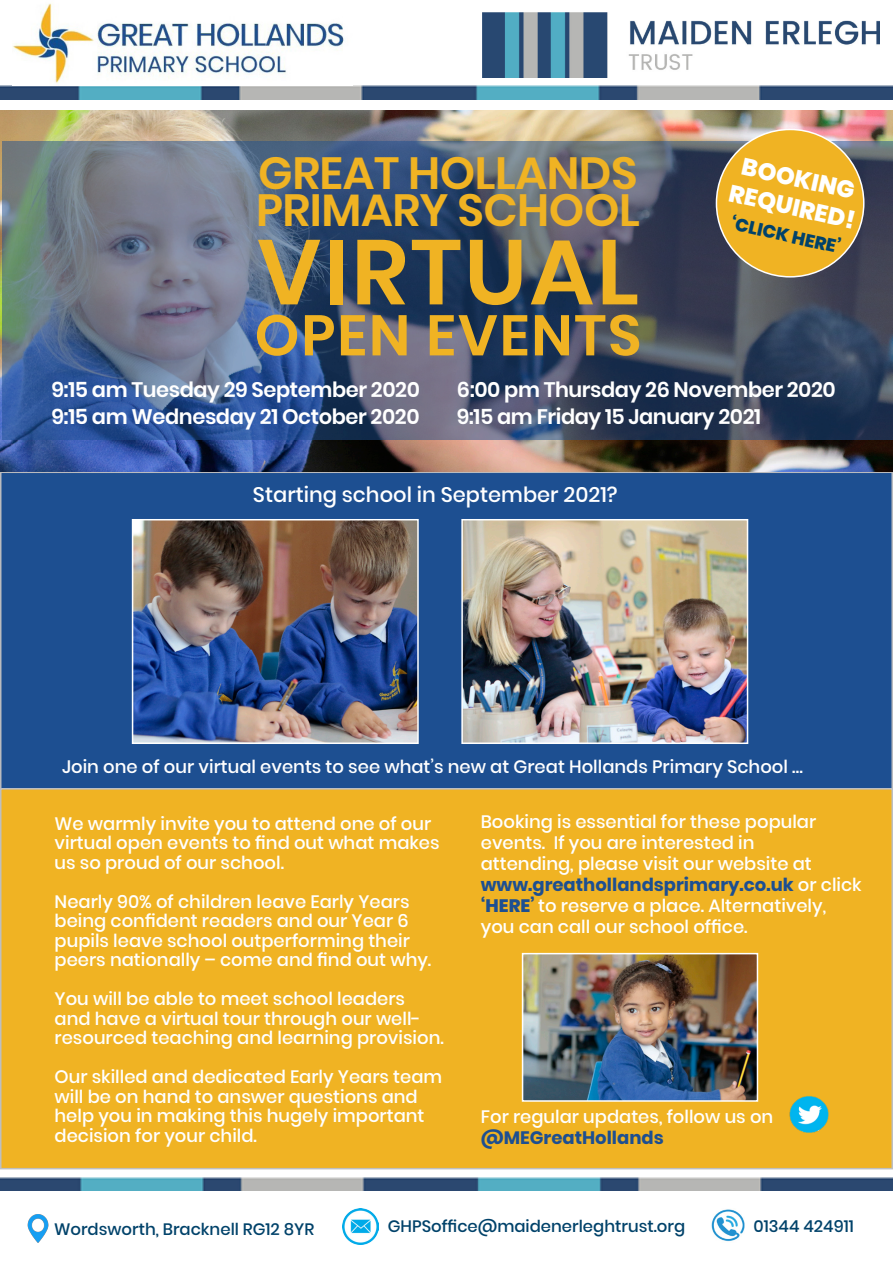
<style>
.page{position:relative;width:893px;height:1263px;background:#fff}
.page>*{position:absolute;margin:0;border:0;box-sizing:border-box;transform-origin:0 0}
.t1{font:600 91.5px "Poppins";letter-spacing:.03em;color:#f0b323}
.t2{font:600 57px "Poppins";letter-spacing:.03em;color:#f0b323}
.t3{font:600 45px "Poppins";letter-spacing:-.01em;color:#f0b323}
.t4{font:800 24px/28.8px "Poppins";color:#fff}
.t5{font:600 21px "Poppins";letter-spacing:-.02em;color:#fff}
.t6{font:500 21px "Poppins";color:#fff}
.t7{font:500 18px/19.5px "Poppins";color:#fff}
.t8{font:700 18px "Poppins";color:#1d4f91}
.t9{font:800 18px "Poppins";color:#01426a}
.t10{font:500 16.5px "Poppins";color:#01426a}
.s1{font-weight:700;color:#1d4f91}
.s2{font-weight:800;color:#1d4f91}
</style>
<div class="page">
<div style="left:1px;top:472px;width:891px;height:317px;background:#1d4f91"></div>
<div style="left:0;top:471px;width:893px;height:318px;border:2px solid #babbbe"></div>
<img style="left:0;top:110px;width:893px;height:361px">
<div style="left:1px;top:789px;width:891px;height:380px;background:#f0b323"></div>
<div style="left:0;top:788px;width:893px;height:381px;border:2px solid #bebfc1"></div>
<img style="left:135px;top:522px;width:281px;height:219px">
<div style="left:132px;top:519px;width:287px;height:225px;border:2px solid #fff"></div>
<img style="left:464px;top:522px;width:281px;height:219px">
<div style="left:461px;top:519px;width:287px;height:225px;border:2px solid #fff"></div>
<img style="left:790px;top:1096px;width:38px;height:37px">
<img style="left:525px;top:956px;width:230px;height:143px">
<div style="left:522px;top:953px;width:236px;height:149px;border:2px solid #fff"></div>
<img style="left:0;top:1178px;width:893px;height:13px">
<img style="left:0;top:86px;width:893px;height:13px">
<img style="left:27px;top:1214px;width:22px;height:29px">
<img style="left:342px;top:1208px;width:36px;height:37px">
<img style="left:711px;top:1209px;width:34px;height:33px">
<svg style="left:2px;top:142px;width:891px;height:298px;background:#495974"></svg>
<img style="left:482px;top:13px;width:397px;height:64px">
<div style="left:716px;top:129px;width:148px;height:148px;background:#f0b323;border-radius:50%"></div>
<img style="left:13px;top:3px;width:332px;height:81px">
<p class="t3" style="left:258px;top:147px;width:381px">GREAT HOLLANDS</p>
<p class="t3" style="left:256px;top:185px;width:385px">PRIMARY SCHOOL</p>
<p class="t1" style="left:257px;top:219px;width:384px">VIRTUAL</p>
<p class="t2" style="left:255px;top:302px;width:388px">OPEN EVENTS</p>
<p class="t5" style="left:51px;top:377px;width:370px">9:15 am Tuesday 29 September 2020</p>
<p class="t5" style="left:457px;top:377px;width:380px">6:00 pm Thursday 26 November 2020</p>
<p class="t5" style="left:51px;top:404px;width:370px">9:15 am Wednesday 21 October 2020</p>
<p class="t5" style="left:457px;top:404px;width:306px">9:15 am Friday 15 January 2021</p>
<p class="t4" style="left:738px;top:151px;width:130px;rotate:12deg">BOOKING<br>REQUIRED!</p>
<p class="t9" style="left:734px;top:212px;width:114px;rotate:13deg">‘CLICK HERE’</p>
<p class="t6" style="left:253px;top:482px;width:366px">Starting school in September 2021?</p>
<p class="t7" style="left:62px;top:757px;width:742px">Join one of our virtual events to see what’s new at Great Hollands Primary School …</p>
<p class="t7" style="left:55px;top:814px;width:387px">We warmly invite you to attend one of our virtual open events to find out what makes us so proud of our school.</p>
<p class="t7" style="left:55px;top:892px;width:378px">Nearly 90% of children leave Early Years being confident readers and our Year 6 pupils leave school outperforming their peers nationally – come and find out why.</p>
<p class="t7" style="left:55px;top:989px;width:391px">You will be able to meet school leaders and have a virtual tour through our well&shy;resourced teaching and learning provision.</p>
<p class="t7" style="left:55px;top:1067px;width:389px">Our skilled and dedicated Early Years team will be on hand to answer questions and help you in making this hugely important decision for your child.</p>
<p class="t7" style="left:481px;top:812px;width:337px">Booking is essential for these popular</p>
<p class="t7" style="left:481px;top:833px;width:382px;line-height:21px">events. If you are interested in<br>attending, please visit our website at <span class="s1">www.greathollandsprimary.co.uk</span> or click <span class="s2">‘HERE’</span> to reserve a place. Alternatively, you can call our school office.</p>
<p class="t7" style="left:481px;top:1107px;width:294px">For regular updates, follow us on</p>
<p class="t8" style="left:481px;top:1127px;width:184px">@MEGreatHollands</p>
<p class="t10" style="left:54px;top:1220px;width:262px">Wordsworth, Bracknell RG12 8YR</p>
<p class="t10" style="left:388px;top:1216px;width:299px">GHPSoffice@maidenerleghtrust.org</p>
<p class="t10" style="left:753px;top:1216px;width:102px">01344 424911</p>
</div>
